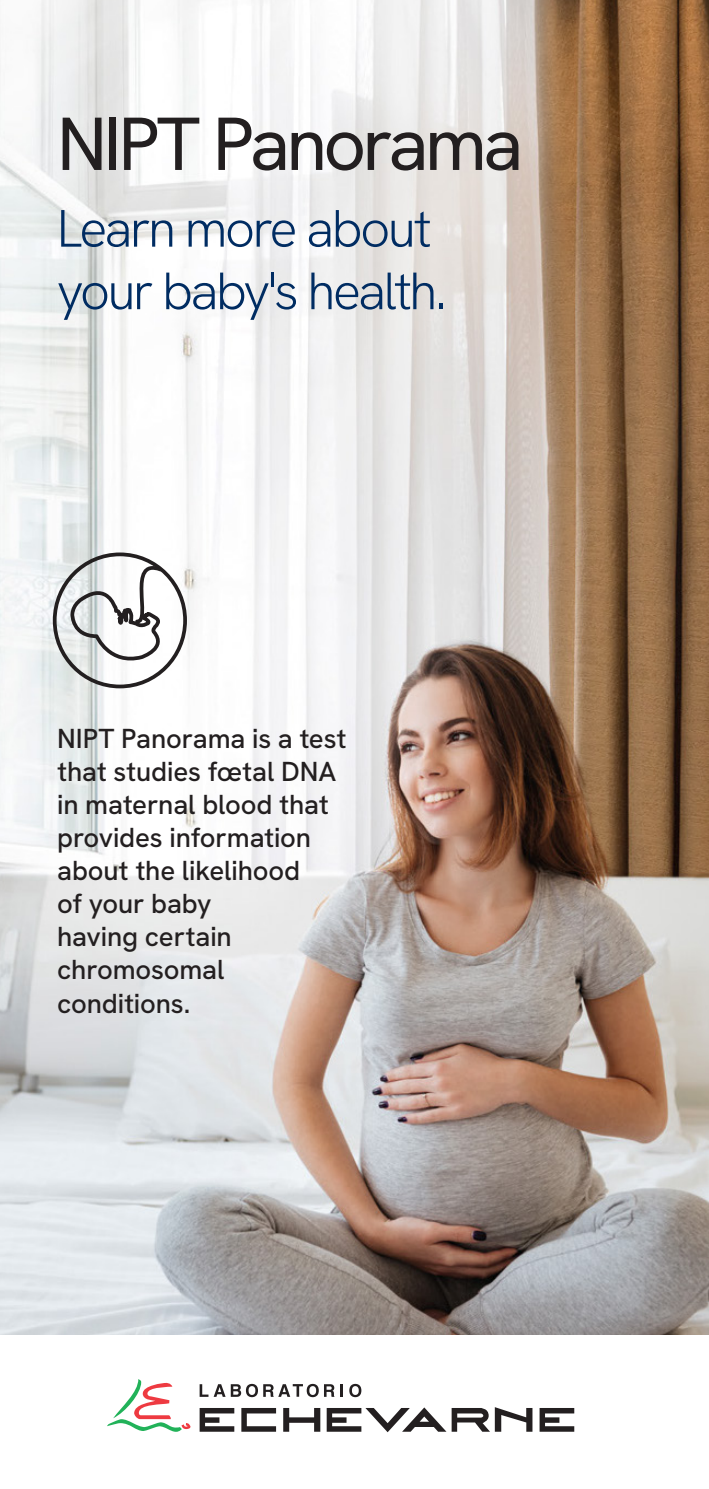
<style>
.page{position:relative;width:709px;height:1489px;background:#fff}
.page>*{position:absolute;margin:0;border:0;box-sizing:border-box;transform-origin:0 0}
.Titular_1{font:75px "HK Grotesk";letter-spacing:-.055em;color:#231f20}
.Titular_1-2{font:300 52.5px/62.5px "HK Grotesk";letter-spacing:-.05em;color:#002c62}
.Texto_base_10pt{font:500 27.5px/33px "HK Grotesk";letter-spacing:-.005em;color:#231f20}
</style>
<div class="page">
<img style="left:0;top:0;width:709px;height:1334px">
<svg style="left:107px;top:1379px;width:84px;height:52px"></svg>
<svg style="left:200px;top:1408px;width:34px;height:23px"></svg>
<svg style="left:241px;top:1408px;width:35px;height:23px"></svg>
<svg style="left:283px;top:1408px;width:37px;height:23px"></svg>
<svg style="left:539px;top:1408px;width:35px;height:23px"></svg>
<svg style="left:327px;top:1407px;width:205px;height:24px"></svg>
<svg style="left:200px;top:1384px;width:8px;height:12px"></svg>
<svg style="left:214px;top:1384px;width:11px;height:12px"></svg>
<svg style="left:231px;top:1383px;width:103px;height:13px"></svg>
<svg style="left:340px;top:1384px;width:3px;height:12px"></svg>
<svg style="left:349px;top:1383px;width:12px;height:13px"></svg>
<div style="left:53px;top:552px;width:134px;height:136px;border:4px solid #231f20;border-radius:50%"></div>
<svg style="left:69px;top:557px;width:99px;height:261px"></svg>
<p class="Titular_1" style="left:57px;top:95px;width:468px">NIPT Panorama</p>
<p class="Titular_1-2" style="left:57px;top:196px;width:392px">Learn more about your baby's health.</p>
<p class="Texto_base_10pt" style="left:57px;top:721px;width:291px">NIPT Panorama is a test that studies fœtal DNA in maternal blood that provides information about the likelihood<br>of your baby<br>having certain chromosomal conditions.</p>
</div>
